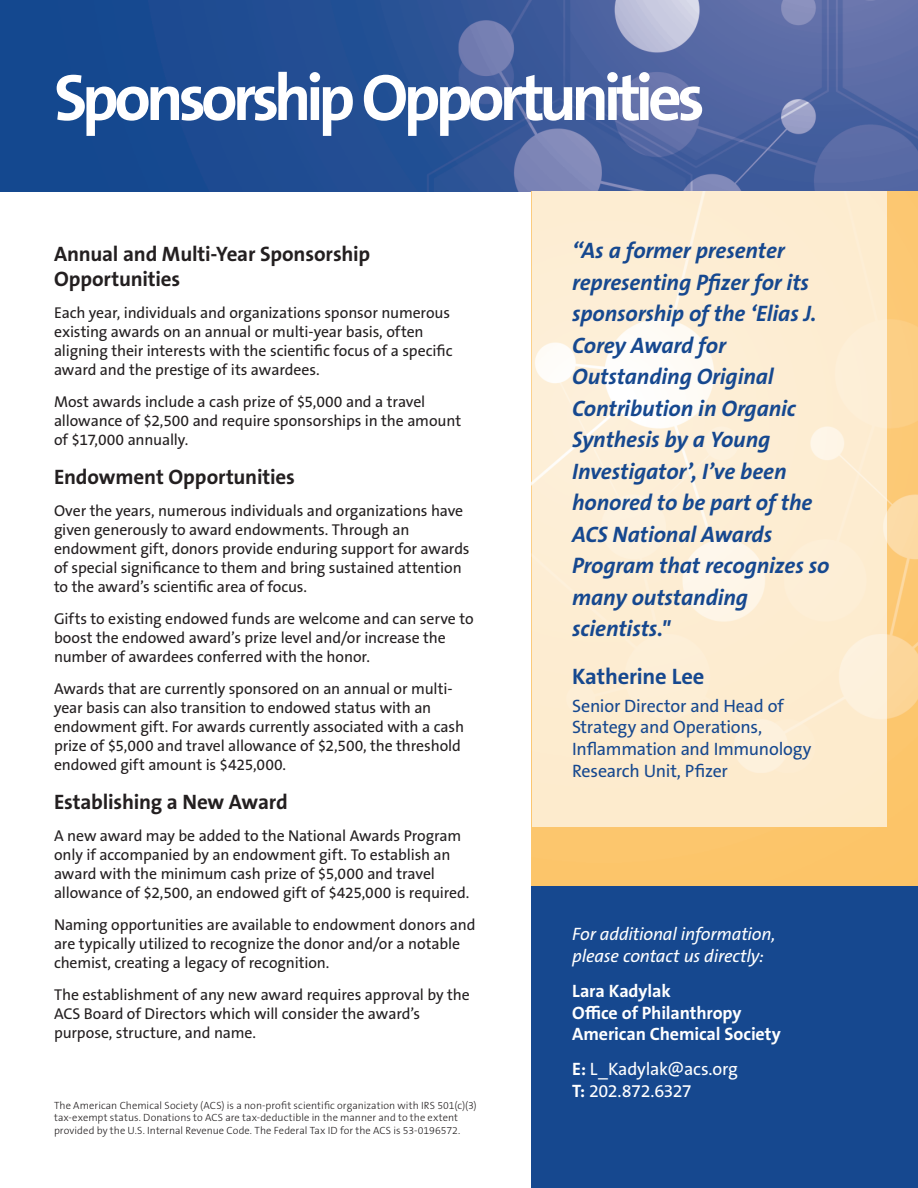
<style>
.page{position:relative;width:918px;height:1188px;background:#fff}
.page>*{position:absolute;margin:0;border:0;box-sizing:border-box;transform-origin:0 0}
.header__black{font:700 66px "The Sans ACS W7";letter-spacing:-.075em;color:#fff}
.quote{font:italic 700 22.5px/31.5px "The Sans ACS W7";letter-spacing:-.005em;color:#16488f}
.t1{font:700 22.5px "The Sans ACS W7";letter-spacing:-.01em;color:#16488f}
.Subheading{font:700 21px/25.2px "The Sans ACS W7";letter-spacing:-.01em;color:#231f20}
.t2{font:18px/21.6px "The Sans ACS W5 Plain";letter-spacing:-.015em;color:#16488f}
.t3{font:700 18px "The Sans ACS W7";letter-spacing:-.005em;color:#fff}
.t4{font:italic 18px/21.6px "The Sans ACS W5 Plain";letter-spacing:-.01em;color:#fff}
.t5{font:18px "The Sans ACS W5 Plain";letter-spacing:-.02em;color:#fff}
.t6{font:15.75px/18.9px "The Sans ACS W5 Plain";letter-spacing:-.01em;color:#231f20}
.t7{font:300 10.5px/12.6px "The Sans ACS W3";letter-spacing:.005em;color:#231f20}
.s1{font-family:"The Sans ACS W7";font-weight:700}
</style>
<div class="page">
<img style="left:0;top:0;width:918px;height:191px">
<img style="left:532px;top:191px;width:386px;height:696px">
<div style="left:532px;top:887px;width:386px;height:301px;background:#16488f"></div>
<svg style="left:532px;top:191px;width:355px;height:636px;background:#fdeed5"></svg>
<p class="header__black" style="left:54px;top:55px;width:652px">Sponsorship Opportunities</p>
<p class="Subheading" style="left:54px;top:241px;width:318px">Annual and Multi-Year Sponsorship<br>Opportunities</p>
<p class="t6" style="left:54px;top:304px;width:400px">Each year, individuals and organizations sponsor numerous existing awards on an annual or multi-year basis, often aligning their interests with the scientific focus of a specific award and the prestige of its awardees.</p>
<p class="t6" style="left:54px;top:393px;width:409px">Most awards include a cash prize of $5,000 and a travel allowance of $2,500 and require sponsorships in the amount of $17,000 annually.</p>
<p class="Subheading" style="left:54px;top:464px;width:242px">Endowment Opportunities</p>
<p class="t6" style="left:54px;top:502px;width:417px">Over the years, numerous individuals and organizations have given generously to award endowments. Through an endowment gift, donors provide enduring support for awards of special significance to them and bring sustained attention to the award’s scientific area of focus.</p>
<p class="t6" style="left:54px;top:610px;width:421px">Gifts to existing endowed funds are welcome and can serve to boost the endowed award’s prize level and/or increase the number of awardees conferred with the honor.</p>
<p class="t6" style="left:54px;top:680px;width:412px">Awards that are currently sponsored on an annual or multi&shy;year basis can also transition to endowed status with an endowment gift. For awards currently associated with a cash prize of $5,000 and travel allowance of $2,500, the threshold endowed gift amount is $425,000.</p>
<p class="Subheading" style="left:54px;top:789px;width:235px">Establishing a New Award</p>
<p class="t6" style="left:54px;top:827px;width:417px">A new award may be added to the National Awards Program only if accompanied by an endowment gift. To establish an award with the minimum cash prize of $5,000 and travel allowance of $2,500, an endowed gift of $425,000 is required.</p>
<p class="t6" style="left:54px;top:916px;width:423px">Naming opportunities are available to endowment donors and are typically utilized to recognize the donor and/or a notable chemist, creating a legacy of recognition.</p>
<p class="t6" style="left:54px;top:986px;width:417px">The establishment of any new award requires approval by the<br>ACS Board of Directors which will consider the award’s purpose, structure, and name.</p>
<p class="t7" style="left:54px;top:1099px;width:424px">The American Chemical Society (ACS) is a non-profit scientific organization with IRS 501(c)(3) tax-exempt status. Donations to ACS are tax-deductible in the manner and to the extent provided by the U.S. Internal Revenue Code. The Federal Tax ID for the ACS is 53-0196572.</p>
<p class="quote" style="left:572px;top:235px;width:259px">“As a former presenter representing Pfizer for its sponsorship of the ‘Elias J.<br>Corey Award for<br>Outstanding Original<br>Contribution in Organic<br>Synthesis by a Young<br>Investigator’, I’ve been honored to be part of the<br>ACS National Awards<br>Program that recognizes so many outstanding scientists."</p>
<p class="t1" style="left:572px;top:661px;width:134px">Katherine Lee</p>
<p class="t2" style="left:572px;top:695px;width:241px">Senior Director and Head of<br>Strategy and Operations,<br>Inflammation and Immunology<br>Research Unit, Pfizer</p>
<p class="t4" style="left:572px;top:924px;width:205px">For additional information, please contact us directly:</p>
<p class="t3" style="left:572px;top:979px;width:100px">Lara Kadylak</p>
<p class="t3" style="left:572px;top:1001px;width:171px">Office of Philanthropy</p>
<p class="t3" style="left:572px;top:1023px;width:210px">American Chemical Society</p>
<p class="t5" style="left:572px;top:1058px;width:167px"><span class="s1">E:</span> L_Kadylak@acs.org</p>
<p class="t5" style="left:572px;top:1079px;width:121px"><span class="s1">T:</span> 202.872.6327</p>
</div>
